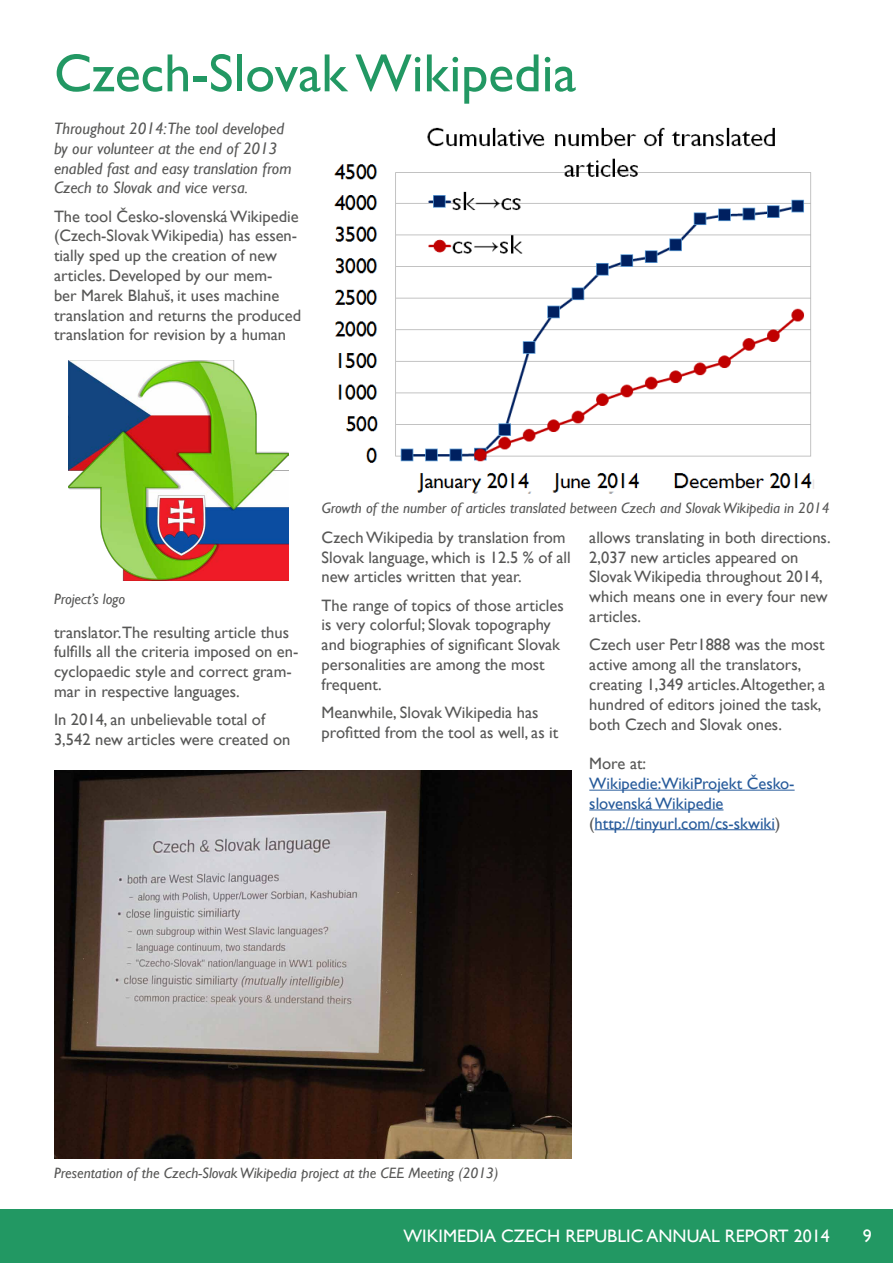
<style>
.page{position:relative;width:893px;height:1263px;background:#fff}
.page>*{position:absolute;margin:0;border:0;box-sizing:border-box;transform-origin:0 0}
.t1{font:54px "Gill Sans";color:#229863}
.t2{font:18px "Gill Sans";color:#fff}
.t3{font:16.5px/19.8px "Gill Sans";color:#575756}
.t4{font:italic 16.5px/19.8px "Gill Sans";color:#575756}
.t5{font:16.5px/19.8px "Gill Sans";color:#275b9b}
.t6{font:italic 15px "Gill Sans";color:#575756}
.s1{color:#575756}
</style>
<div class="page">
<div style="left:0;top:1209px;width:893px;height:54px;background:#229863"></div>
<hr style="left:589px;top:790px;width:206px;height:1px;background:#275b9b">
<hr style="left:589px;top:809px;width:134px;height:1px;background:#275b9b">
<hr style="left:595px;top:829px;width:180px;height:1px;background:#275b9b">
<img style="left:69px;top:360px;width:220px;height:220px">
<img style="left:54px;top:771px;width:517px;height:388px">
<img style="left:334px;top:127px;width:480px;height:367px">
<h1 class="t1" style="left:54px;top:42px;width:524px">Czech-Slovak Wikipedia</h1>
<p class="t4" style="left:54px;top:119px;width:239px">Throughout 2014:The tool developed by our volunteer at the end of 2013 enabled fast and easy translation from Czech to Slovak and vice versa.</p>
<p class="t3" style="left:54px;top:207px;width:249px">The tool Česko-slovenská Wikipedie (Czech-Slovak Wikipedia) has essen&shy;tially sped up the creation of new articles. Developed by our mem-<br>ber Marek Blahuš, it uses machine translation and returns the produced translation for revision by a human</p>
<p class="t6" style="left:54px;top:590px;width:73px">Project’s logo</p>
<p class="t3" style="left:54px;top:622px;width:246px">translator.The resulting article thus fulfills all the criteria imposed on en&shy;cyclopaedic style and correct gram&shy;mar in respective languages.</p>
<p class="t3" style="left:54px;top:710px;width:238px">In 2014, an unbelievable total of<br>3,542 new articles were created on</p>
<p class="t6" style="left:322px;top:499px;width:509px">Growth of the number of articles translated between Czech and Slovak Wikipedia in 2014</p>
<p class="t3" style="left:322px;top:528px;width:251px">Czech Wikipedia by translation from<br>Slovak language, which is 12.5 % of all new articles written that year.</p>
<p class="t3" style="left:322px;top:595px;width:244px">The range of topics of those articles is very colorful; Slovak topography and biographies of significant Slovak personalities are among the most frequent.</p>
<p class="t3" style="left:322px;top:703px;width:238px">Meanwhile, Slovak Wikipedia has profitted from the tool as well, as it</p>
<p class="t3" style="left:589px;top:528px;width:243px">allows translating in both directions.<br>2,037 new articles appeared on<br>Slovak Wikipedia throughout 2014, which means one in every four new articles.</p>
<p class="t3" style="left:589px;top:635px;width:237px">Czech user Petr1888 was the most active among all the translators, creating 1,349 articles. Altogether, a hundred of editors joined the task, both Czech and Slovak ones.</p>
<p class="t3" style="left:589px;top:754px;width:58px">More at:</p>
<p class="t5" style="left:589px;top:774px;width:207px">Wikipedie:WikiProjekt Česko&shy;slovenská Wikipedie <span class="s1">(</span>http://tinyurl.com/cs-skwiki<span class="s1">)</span></p>
<p class="t6" style="left:54px;top:1164px;width:446px">Presentation of the Czech-Slovak Wikipedia project at the CEE Meeting (2013)</p>
<p class="t2" style="left:403px;top:1225px;width:428px">WIKIMEDIA CZECH REPUBLIC ANNUAL REPORT 2014</p>
<p class="t2" style="left:863px;top:1225px;width:10px">9</p>
</div>
